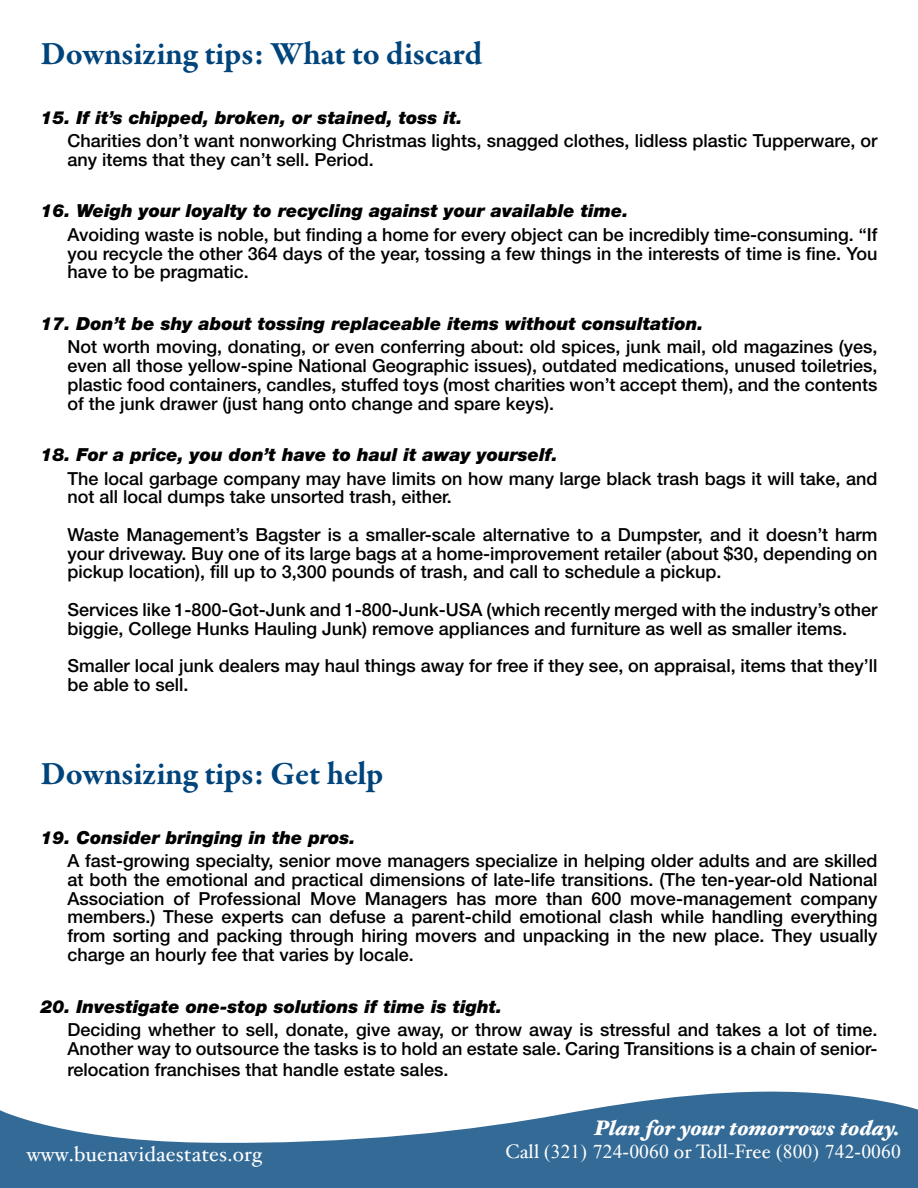
<style>
.page{position:relative;width:918px;height:1188px;background:#fff}
.page>*{position:absolute;margin:0;border:0;box-sizing:border-box;transform-origin:0 0}
.t1{font:700 33px "Garamond Premr Pro";letter-spacing:-.005em;color:#00447c}
.t2{font:italic 900 21px "Hoefler Text";color:#fff}
.t3{font:21px "Hoefler Text";letter-spacing:.01em;color:#fff;scale:.94 1}
.t4{font:19.5px "Times New Roman";letter-spacing:.01em;color:#fff}
.t5{font:500 18px/18.8px "Helvetica Neue";color:#000}
.t6{font:italic 900 18px "Helvetica Neue";color:#000}
.s1{font-family:"Hoefler Text"}
</style>
<div class="page">
<svg style="left:0;top:1091px;width:918px;height:97px;fill:#336a96"></svg>
<h1 class="t1" style="left:40px;top:34px;width:443px">Downsizing tips: What to discard</h1>
<p class="t6" style="left:40px;top:106px;width:423px">15. If it’s chipped, broken, or stained, toss it.</p>
<p class="t5" style="left:68px;top:131px;width:812px">Charities don’t want nonworking Christmas lights, snagged clothes, lidless plastic Tupperware, or any items that they can’t sell. Period.</p>
<p class="t6" style="left:40px;top:200px;width:590px">16. Weigh your loyalty to recycling against your available time.</p>
<p class="t5" style="left:68px;top:225px;width:811px;text-align:justify">Avoiding waste is noble, but finding a home for every object can be incredibly time-consuming. “If you recycle the other 364 days of the year, tossing a few things in the interests of time is fine. You have to be pragmatic.</p>
<p class="t6" style="left:40px;top:313px;width:664px">17. Don’t be shy about tossing replaceable items without consultation.</p>
<p class="t5" style="left:68px;top:337px;width:812px;text-align:justify">Not worth moving, donating, or even conferring about: old spices, junk mail, old magazines (yes, even all those yellow-spine National Geographic issues), outdated medications, unused toiletries, plastic food containers, candles, stuffed toys (most charities won’t accept them), and the contents of the junk drawer (just hang onto change and spare keys).</p>
<p class="t6" style="left:40px;top:444px;width:519px">18. For a price, you don’t have to haul it away yourself.</p>
<p class="t5" style="left:68px;top:469px;width:812px">The local garbage company may have limits on how many large black trash bags it will take, and not all local dumps take unsorted trash, either.</p>
<p class="t5" style="left:68px;top:525px;width:812px;text-align:justify">Waste Management’s Bagster is a smaller-scale alternative to a Dumpster, and it doesn’t harm your driveway. Buy one of its large bags at a home-improvement retailer (about $30, depending on pickup location), fill up to 3,300 pounds of trash, and call to schedule a pickup.</p>
<p class="t5" style="left:68px;top:600px;width:812px">Services like 1-800-Got-Junk and 1-800-Junk-USA (which recently merged with the industry’s other biggie, College Hunks Hauling Junk) remove appliances and furniture as well as smaller items.</p>
<p class="t5" style="left:68px;top:656px;width:812px">Smaller local junk dealers may haul things away for free if they see, on appraisal, items that they’ll be able to sell.</p>
<h1 class="t1" style="left:40px;top:754px;width:344px">Downsizing tips: Get help</h1>
<p class="t6" style="left:40px;top:826px;width:317px">19. Consider bringing in the pros.</p>
<p class="t5" style="left:68px;top:851px;width:812px;text-align:justify">A fast-growing specialty, senior move managers specialize in helping older adults and are skilled at both the emotional and practical dimensions of late-life transitions. (The ten-year-old National Association of Professional Move Managers has more than 600 move-management company members.) These experts can defuse a parent-child emotional clash while handling everything from sorting and packing through hiring movers and unpacking in the new place. They usually charge an hourly fee that varies by locale.</p>
<p class="t6" style="left:40px;top:995px;width:463px">20. Investigate one-stop solutions if time is tight.</p>
<p class="t5" style="left:68px;top:1020px;width:812px">Deciding whether to sell, donate, give away, or throw away is stressful and takes a lot of time.<br>Another way to outsource the tasks is to hold an estate sale. Caring Transitions is a chain of senior-</p>
<p class="t5" style="left:68px;top:1060px;width:382px">relocation franchises that handle estate sales.</p>
<p class="t2" style="left:595px;top:1114px;width:307px">Plan for your tomorrows today.</p>
<p class="t3" style="left:27px;top:1142px;width:252px">www.buenavidaestates.org</p>
<p class="t4" style="left:505px;top:1139px;width:397px"><span class="s1">Call</span> (321) 724-0060 <span class="s1">or Toll-Free</span> (800) 742-0060</p>
</div>
